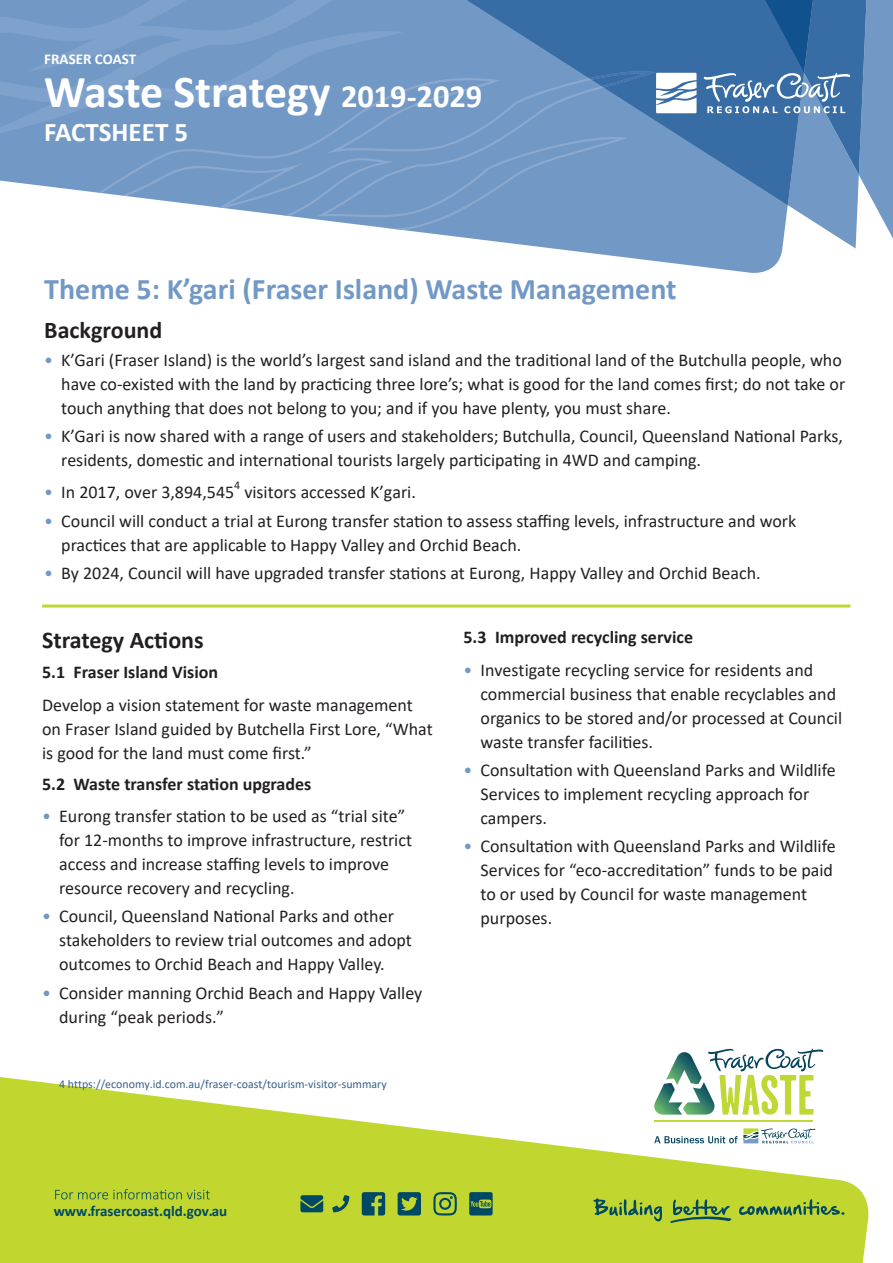
<style>
.page{position:relative;width:893px;height:1263px;background:#fff}
.page>*{position:absolute;margin:0;border:0;box-sizing:border-box;transform-origin:0 0}
.t1{font:700 45.9px "Calibri";letter-spacing:-.01em;color:#fff}
.t2{font:700 30px "Calibri";color:#7299c6}
.t3{font:700 27px "Calibri";color:#fff}
.t4{font:700 24px "Calibri";color:#231f20}
.t5{font:18px/24px "Calibri";color:#231f20}
.t6{font:700 18px "Calibri";color:#231f20}
.t7{font:700 15px "Calibri";color:#004964}
.t8{font:700 15px "Calibri";color:#fff}
.t9{font:11.85px "Calibri";color:#36608b}
.t10{font:11.85px "Calibri";color:#231f20}
.s1{font-size:32.4px}
.s2{color:#7299c6}
.s3{color:#21211f}
</style>
<div class="page">
<svg style="left:0;top:140px;width:770px;height:133px"></svg>
<svg style="left:42px;top:140px;width:613px;height:133px"></svg>
<svg style="left:0;top:0;width:358px;height:140px;background:#759bc7"></svg>
<svg style="left:358px;top:0;width:293px;height:205px;background:#6992c1"></svg>
<svg style="left:651px;top:0;width:242px;height:269px;fill:#7299c6"></svg>
<svg style="left:0;top:1051px;width:869px;height:212px;fill:#c1d72f"></svg>
<svg style="left:593px;top:1198px;width:69px;height:23px;background:#8baf3d"></svg>
<svg style="left:739px;top:1199px;width:105px;height:16px;background:#86ac3e"></svg>
<svg style="left:670px;top:1199px;width:62px;height:24px"></svg>
<svg style="left:55px;top:1189px;width:155px;height:10px;background:#9dbc38"></svg>
<svg style="left:398px;top:1192px;width:23px;height:23px"></svg>
<svg style="left:433px;top:1192px;width:24px;height:23px"></svg>
<svg style="left:362px;top:1192px;width:23px;height:23px"></svg>
<svg style="left:300px;top:1195px;width:23px;height:17px"></svg>
<svg style="left:332px;top:1195px;width:17px;height:17px"></svg>
<svg style="left:469px;top:1192px;width:24px;height:23px"></svg>
<svg style="left:654px;top:1049px;width:169px;height:66px"></svg>
<svg style="left:743px;top:1128px;width:73px;height:15px"></svg>
<svg style="left:654px;top:1136px;width:83px;height:7px"></svg>
<hr style="left:654px;top:1120px;width:159px;height:2px;background:#c1d736">
<svg style="left:589px;top:71px;width:108px;height:42px"></svg>
<svg style="left:703px;top:0;width:163px;height:248px;background:#5a86b6"></svg>
<hr style="left:42px;top:604px;width:808px;height:3px;background:#c1d72f">
<p class="t8" style="left:44px;top:48px;width:93px">FRASER COAST</p>
<h1 class="t1" style="left:44px;top:60px;width:440px">Waste Strategy <span class="s1">2019-2029</span></h1>
<h3 class="t3" style="left:44px;top:113px;width:145px">FACTSHEET 5</h3>
<h2 class="t2" style="left:44px;top:268px;width:634px">Theme 5: K’gari (Fraser Island) Waste Management</h2>
<h3 class="t4" style="left:44px;top:313px;width:120px">Background</h3>
<p class="t5" style="left:61px;top:347px;width:785px;text-indent:-17px"><span class="s2">•</span> K’Gari (Fraser Island) is the world’s largest sand island and the traditional land of the Butchulla people, who have co-existed with the land by practicing three lore’s; what is good for the land comes first; do not take or touch anything that does not belong to you; and if you have plenty, you must share.</p>
<p class="t5" style="left:61px;top:424px;width:783px;text-indent:-17px"><span class="s2">•</span> K’Gari is now shared with a range of users and stakeholders; Butchulla, Council, Queensland National Parks, residents, domestic and international tourists largely participating in 4WD and camping.</p>
<p class="t5" style="left:44px;top:480px;width:191px"><span class="s2">•</span> In 2017, over 3,894,545</p>
<p class="t10" style="left:234px;top:477px;width:8px">4</p>
<p class="t5" style="left:244px;top:480px;width:173px">visitors accessed K’gari.</p>
<p class="t5" style="left:61px;top:508px;width:737px;text-indent:-17px"><span class="s2">•</span> Council will conduct a trial at Eurong transfer station to assess staffing levels, infrastructure and work practices that are applicable to Happy Valley and Orchid Beach.</p>
<p class="t5" style="left:44px;top:560px;width:718px"><span class="s2">•</span> By 2024, Council will have upgraded transfer stations at Eurong, Happy Valley and Orchid Beach.</p>
<h3 class="t4" style="left:42px;top:623px;width:163px">Strategy Actions</h3>
<p class="t6" style="left:42px;top:660px;width:178px">5.1 Fraser Island Vision</p>
<p class="t5" style="left:42px;top:692px;width:392px">Develop a vision statement for waste management on Fraser Island guided by Butchella First Lore, “What is good for the land must come first.”</p>
<p class="t6" style="left:42px;top:771px;width:271px">5.2 Waste transfer station upgrades</p>
<p class="t5" style="left:59px;top:804px;width:354px;text-indent:-17px"><span class="s2">•</span> Eurong transfer station to be used as “trial site” for 12-months to improve infrastructure, restrict access and increase staffing levels to improve resource recovery and recycling.</p>
<p class="t5" style="left:59px;top:904px;width:354px;text-indent:-17px"><span class="s2">•</span> Council, Queensland National Parks and other stakeholders to review trial outcomes and adopt outcomes to Orchid Beach and Happy Valley.</p>
<p class="t5" style="left:59px;top:980px;width:365px;text-indent:-17px"><span class="s2">•</span> Consider manning Orchid Beach and Happy Valley during “peak periods.”</p>
<p class="t9" style="left:59px;top:1076px;width:329px">4 https://economy.id.com.au/fraser‐coast/tourism‐visitor‐summary</p>
<p class="t6" style="left:463px;top:624px;width:231px">5.3 Improved recycling service</p>
<p class="t5" style="left:480px;top:657px;width:363px;text-indent:-17px"><span class="s2">•</span> In<span class="s3">vestigate</span> recycling service for residents and commercial business that enable recyclables and organics to be stored and/or processed at Council waste transfer facilities.</p>
<p class="t5" style="left:480px;top:757px;width:357px;text-indent:-17px"><span class="s2">•</span> Consultation with Queensland Parks and Wildlife<br>Services to implement recycling approach for campers.</p>
<p class="t5" style="left:480px;top:834px;width:357px;text-indent:-17px"><span class="s2">•</span> Consultation with Queensland Parks and Wildlife Services for “eco-accreditation” funds to be paid to or used by Council for waste management purposes.</p>
<p class="t7" style="left:54px;top:1200px;width:175px">www.frasercoast.qld.gov.au</p>
</div>
